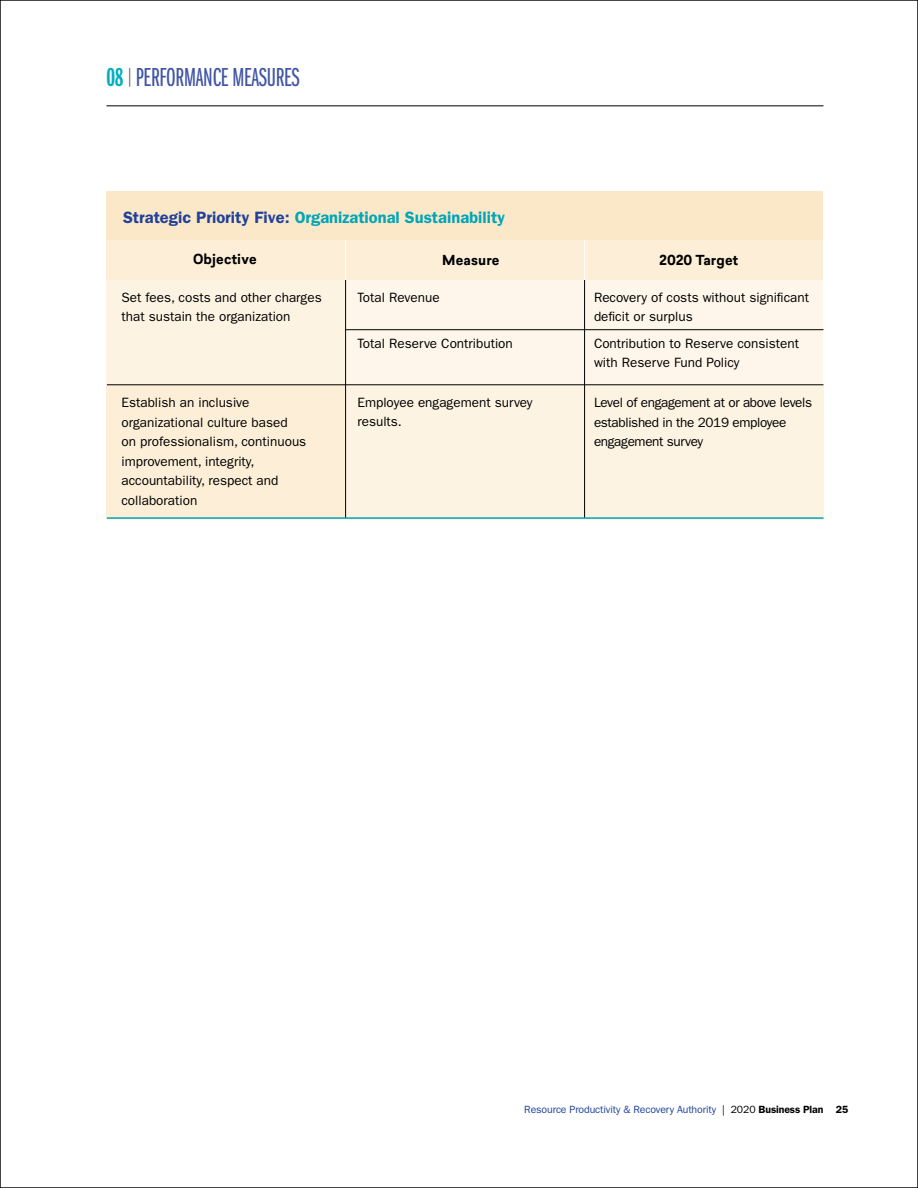
<style>
.page{position:relative;width:918px;height:1188px;background:#fff}
.page>*{position:absolute;margin:0;border:0;box-sizing:border-box;transform-origin:0 0}
.t1{font:27px "ITC Franklin Gothic Std Bk X Cp";letter-spacing:-.01em;color:#4155a5}
.t2{font:600 16.5px "ITC Franklin Gothic Std";color:#00a5b8}
.t3{font:13.5px/19.5px "ITC Franklin Gothic Std";color:#000}
.t4{font:13.5px/19.5px "ITC Franklin Gothic Std";letter-spacing:-.025em;color:#000}
.t5{font:700 13.5px "Sarine";letter-spacing:.01em;color:#000}
.t6{font:10.5px "ITC Franklin Gothic Std";letter-spacing:-.01em;color:#1f419a}
.s1{font-family:"ITC Franklin Gothic Std Dm X Cp";color:#00aec0}
.s2{color:#1f419a}
.s3{color:#000}
.s4{font-weight:600;color:#000}
</style>
<div class="page">
<div style="left:106px;top:191px;width:718px;height:328px;background:#fef6ea"></div>
<div style="left:106px;top:191px;width:718px;height:57px;background:#fbe8c8"></div>
<div style="left:346px;top:385px;width:478px;height:134px;background:#fdf3e2"></div>
<div style="left:106px;top:273px;width:240px;height:155px;background:#fdf3e2"></div>
<div style="left:106px;top:240px;width:718px;height:40px;background:#fdeed7"></div>
<hr style="left:345px;top:240px;width:1px;height:40px;background:#fff">
<div style="left:106px;top:385px;width:240px;height:134px;background:#fdeed7"></div>
<hr style="left:345px;top:280px;width:1px;height:238px;background:#000">
<hr style="left:584px;top:240px;width:1px;height:40px;background:#fff">
<hr style="left:584px;top:280px;width:1px;height:238px;background:#000">
<hr style="left:107px;top:517px;width:717px;height:2px;background:#00a5b8">
<hr style="left:107px;top:384px;width:717px;height:1px;background:#000">
<hr style="left:345px;top:329px;width:479px;height:1px;background:#000">
<hr style="left:106px;top:106px;width:718px;height:1px;background:#000">
<h1 class="t1" style="left:106px;top:64px;width:195px"><span class="s1">08</span> <sup>|</sup> PERFORMANCE MEASURES</h1>
<p class="t2" style="left:123px;top:208px;width:384px"><span class="s2">Strategic Priority Five:</span> Organizational Sustainability</p>
<p class="t5" style="left:193px;top:249px;width:65px">Objective</p>
<p class="t5" style="left:442px;top:250px;width:59px">Measure</p>
<p class="t5" style="left:660px;top:250px;width:80px">2020 Target</p>
<p class="t3" style="left:122px;top:288px;width:202px">Set fees, costs and other charges that sustain the organization</p>
<p class="t3" style="left:357px;top:288px;width:84px">Total Revenue</p>
<p class="t3" style="left:594px;top:288px;width:217px">Recovery of costs without significant deficit or surplus</p>
<p class="t3" style="left:594px;top:334px;width:207px">Contribution to Reserve consistent with Reserve Fund Policy</p>
<p class="t3" style="left:122px;top:393px;width:186px">Establish an inclusive organizational culture based<br>on professionalism, continuous improvement, integrity, accountability, respect and collaboration</p>
<p class="t3" style="left:357px;top:392px;width:177px">Employee engagement survey results.</p>
<p class="t4" style="left:594px;top:393px;width:220px">Level of engagement at or above levels established in the 2019 employee engagement survey</p>
<p class="t3" style="left:357px;top:334px;width:157px">Total Reserve Contribution</p>
<p class="t6" style="left:524px;top:1103px;width:326px">Resource Productivity &amp; Recovery Authority <span class="s3">| 2020</span> <span class="s4">Business Plan 25</span></p>
</div>
